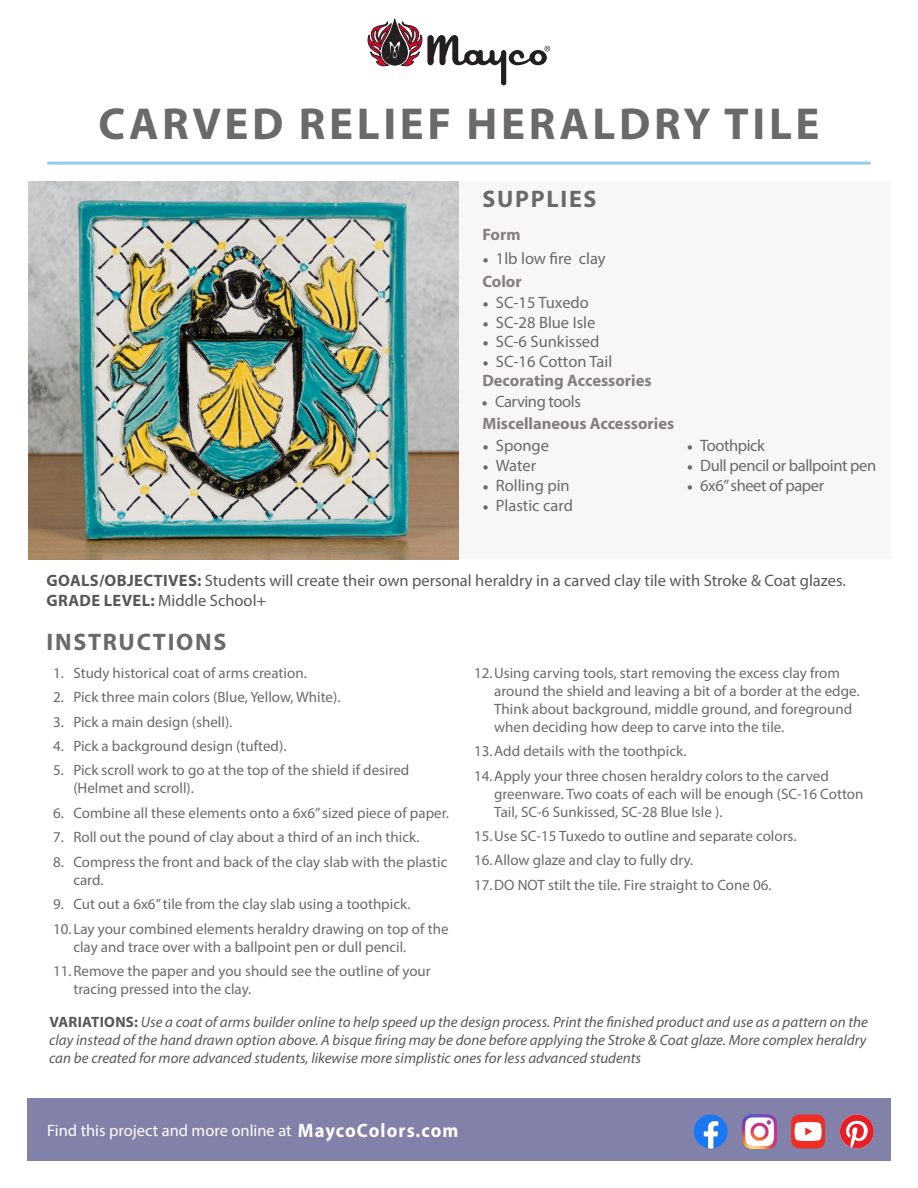
<style>
.page{position:relative;width:918px;height:1188px;background:#fff}
.page>*{position:absolute;margin:0;border:0;box-sizing:border-box;transform-origin:0 0}
.t1{font:700 45px "Myriad Pro";letter-spacing:.08em;color:#6b6a69}
.t2{font:700 24px "Myriad Pro";letter-spacing:.07em;color:#6b6a69}
.t3{font:700 19.5px "Myriad Pro";letter-spacing:.06em;color:#fff;scale:.95 1}
.t4{font:16.5px/19.8px "Myriad Pro";color:#57585a}
.t5{font:16.5px "Myriad Pro";letter-spacing:-.005em;color:#6b6a69}
.t6{font:16.5px "Myriad Pro";letter-spacing:-.025em;color:#6b6a69}
.t7{font:700 16.5px "Myriad Pro";color:#83807f}
.t8{font:16.5px "Myriad Pro";color:#fff}
.t9{font:700 16.5px "Myriad Pro";color:#827f7e}
.t10{font:15px/18px "Myriad Pro";color:#6b6a69}
.t11{font:italic 15px/18px "Myriad Pro";color:#57585a;text-align:justify}
.s1{font-family:"Minion Pro"}
.s2{font-weight:700}
.s3{font-weight:700;font-style:normal}
</style>
<div class="page">
<div style="left:427px;top:181px;width:464px;height:378px;background:#f9f6f6"></div>
<img style="left:28px;top:181px;width:431px;height:378px">
<div style="left:27px;top:1099px;width:864px;height:62px;background:#8181aa"></div>
<svg style="left:368px;top:19px;width:182px;height:66px"></svg>
<hr style="left:47px;top:162px;width:824px;height:3px;background:#97cbeb">
<svg style="left:694px;top:1115px;width:34px;height:33px"></svg>
<svg style="left:840px;top:1115px;width:34px;height:33px"></svg>
<div style="left:791px;top:1115px;width:34px;height:33px;background:#ee2e22;border-radius:8px"></div>
<svg style="left:795px;top:1122px;width:27px;height:19px"></svg>
<img style="left:742px;top:1115px;width:34px;height:33px">
<p class="t1" style="left:98px;top:95px;width:723px">CARVED RELIEF HERALDRY TILE</p>
<p class="t2" style="left:483px;top:183px;width:115px">SUPPLIES</p>
<p class="t7" style="left:482px;top:224px;width:40px">Form</p>
<p class="t5" style="left:482px;top:249px;width:125px"><span class="s1">•</span> 1lb low fire clay</p>
<p class="t7" style="left:482px;top:270px;width:41px">Color</p>
<p class="t5" style="left:482px;top:292px;width:108px"><span class="s1">•</span> SC-15 Tuxedo</p>
<p class="t5" style="left:482px;top:312px;width:115px"><span class="s1">•</span> SC-28 Blue Isle</p>
<p class="t5" style="left:482px;top:332px;width:119px"><span class="s1">•</span> SC-6 Sunkissed</p>
<p class="t5" style="left:482px;top:352px;width:131px"><span class="s1">•</span> SC-16 Cotton Tail</p>
<p class="t6" style="left:482px;top:391px;width:101px"><span class="s1">•</span> Carving tools</p>
<p class="t5" style="left:482px;top:435px;width:68px"><span class="s1">•</span> Sponge</p>
<p class="t5" style="left:482px;top:455px;width:55px"><span class="s1">•</span> Water</p>
<p class="t5" style="left:482px;top:475px;width:89px"><span class="s1">•</span> Rolling pin</p>
<p class="t5" style="left:482px;top:495px;width:92px"><span class="s1">•</span> Plastic card</p>
<p class="t7" style="left:482px;top:369px;width:171px">Decorating Accessories</p>
<p class="t9" style="left:482px;top:413px;width:193px">Miscellaneous Accessories</p>
<p class="t6" style="left:687px;top:435px;width:80px"><span class="s1">•</span> Toothpick</p>
<p class="t6" style="left:687px;top:455px;width:191px"><span class="s1">•</span> Dull pencil or ballpoint pen</p>
<p class="t6" style="left:687px;top:475px;width:139px"><span class="s1">•</span> 6x6” sheet of paper</p>
<p class="t4" style="left:47px;top:571px;width:801px"><span class="s2">GOALS/OBJECTIVES:</span> Students will create their own personal heraldry in a carved clay tile with Stroke &amp; Coat glazes.<br><span class="s2">GRADE LEVEL:</span> Middle School+</p>
<p class="t2" style="left:47px;top:626px;width:181px">INSTRUCTIONS</p>
<p class="t10" style="left:53px;top:663px;width:255px">1. Study historical coat of arms creation.</p>
<p class="t10" style="left:53px;top:688px;width:289px">2. Pick three main colors (Blue, Yellow, White).</p>
<p class="t10" style="left:53px;top:712px;width:181px">3. Pick a main design (shell).</p>
<p class="t10" style="left:53px;top:737px;width:235px">4. Pick a background design (tufted).</p>
<p class="t10" style="left:73px;top:761px;width:338px;text-indent:-20px">5. Pick scroll work to go at the top of the shield if desired (Helmet and scroll).</p>
<p class="t10" style="left:53px;top:804px;width:397px">6. Combine all these elements onto a 6x6” sized piece of paper.</p>
<p class="t10" style="left:53px;top:828px;width:368px">7. Roll out the pound of clay about a third of an inch thick.</p>
<p class="t10" style="left:73px;top:853px;width:376px;text-indent:-20px">8. Compress the front and back of the clay slab with the plastic card.</p>
<p class="t10" style="left:53px;top:895px;width:359px">9. Cut out a 6x6” tile from the clay slab using a toothpick.</p>
<p class="t10" style="left:73px;top:920px;width:377px;text-indent:-20px">10.Lay your combined elements heraldry drawing on top of the clay and trace over with a ballpoint pen or dull pencil.</p>
<p class="t10" style="left:73px;top:962px;width:359px;text-indent:-20px">11.Remove the paper and you should see the outline of your tracing pressed into the clay.</p>
<p class="t10" style="left:494px;top:663px;width:367px;text-indent:-20px">12.Using carving tools, start removing the excess clay from around the shield and leaving a bit of a border at the edge.<br>Think about background, middle ground, and foreground when deciding how deep to carve into the tile.</p>
<p class="t10" style="left:474px;top:742px;width:214px">13.Add details with the toothpick.</p>
<p class="t10" style="left:494px;top:766px;width:371px;text-indent:-20px">14.Apply your three chosen heraldry colors to the carved greenware. Two coats of each will be enough (SC-16 Cotton<br>Tail, SC-6 Sunkissed, SC-28 Blue Isle ).</p>
<p class="t10" style="left:474px;top:827px;width:324px">15.Use SC-15 Tuxedo to outline and separate colors.</p>
<p class="t10" style="left:474px;top:851px;width:221px">16.Allow glaze and clay to fully dry.</p>
<p class="t10" style="left:474px;top:876px;width:299px">17.DO NOT stilt the tile. Fire straight to Cone 06.</p>
<p class="t11" style="left:49px;top:1012px;width:820px"><span class="s3">VARIATIONS:</span> Use a coat of arms builder online to help speed up the design process. Print the finished product and use as a pattern on the clay instead of the hand drawn option above. A bisque firing may be done before applying the Stroke &amp; Coat glaze. More complex heraldry can be created for more advanced students, likewise more simplistic ones for less advanced students</p>
<p class="t8" style="left:47px;top:1120px;width:246px">Find this project and more online at</p>
<p class="t3" style="left:298px;top:1118px;width:171px">MaycoColors.com</p>
</div>
